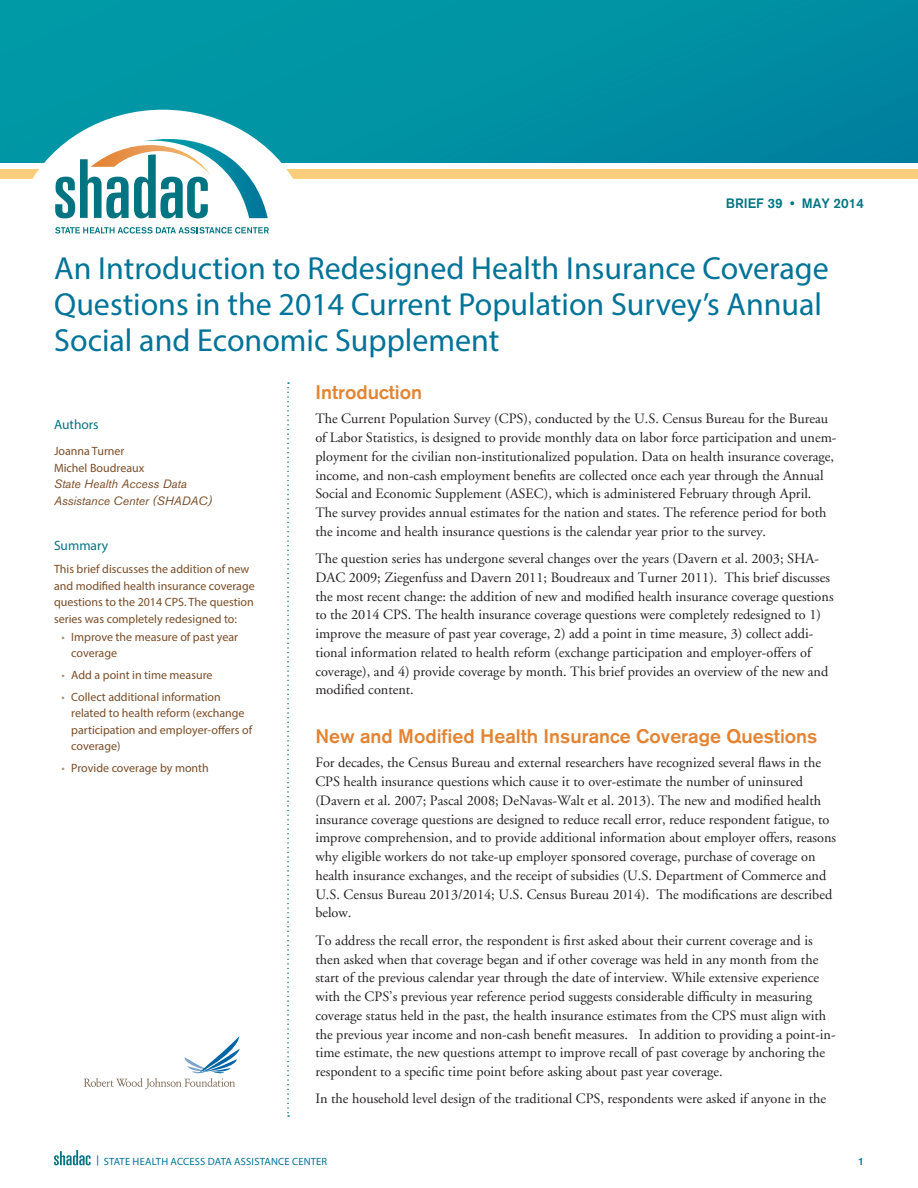
<style>
.page{position:relative;width:918px;height:1188px;background:#fff}
.page>*{position:absolute;margin:0;border:0;box-sizing:border-box;transform-origin:0 0}
.Main_Title{font:31.95px/36px "Myriad Pro";color:#007398}
.Subhead_1{font:500 19.5px "Akzidenz Grotesk BE";color:#e28433}
.Body_Copy{font:14.25px/18.8px "Adobe Garamond";color:#231f20}
.Volume_Date{font:500 13.5px "Akzidenz Grotesk BE";color:#007481}
.t1{font:13.5px "Myriad Pro";color:#007481}
.Summary_Text{font:12px/16.5px "Myriad Pro";color:#7a4d28}
.Author_Title__cove{font:italic 12px/16.5px "Akzidenz Grotesk BE";color:#7a4d28}
.t2{font:10.5px "Myriad Pro";letter-spacing:.02em;color:#007398}
.t3{font:500 10.5px "Akzidenz Grotesk BE";color:#007398}
.s1{font-family:"Myriad Pro";font-style:normal}
.s2{color:#b39078}
</style>
<div class="page">
<div style="left:0;top:169px;width:918px;height:10px;background:#f9ce7d"></div>
<div style="left:0;top:0;width:918px;height:163px;background:linear-gradient(to right,#009ca7,#0087a0)"></div>
<svg style="left:54px;top:1150px;width:37px;height:15px"></svg>
<svg style="left:287px;top:382px;width:2px;height:735px"></svg>
<svg style="left:55px;top:227px;width:214px;height:7px"></svg>
<svg style="left:27px;top:110px;width:271px;height:108px"></svg>
<svg style="left:84px;top:1036px;width:156px;height:53px"></svg>
<p class="Volume_Date" style="left:726px;top:195px;width:140px">BRIEF 39 • MAY 2014</p>
<p class="Main_Title" style="left:54px;top:250px;width:776px">An Introduction to Redesigned Health Insurance Coverage<br>Questions in the 2014 Current Population Survey’s Annual<br>Social and Economic Supplement</p>
<p class="t1" style="left:54px;top:416px;width:46px">Authors</p>
<p class="Author_Title__cove" style="left:54px;top:443px;width:160px"><span class="s1">Joanna Turner<br>Michel Boudreaux<br></span>State Health Access Data<br>Assistance Center (SHADAC)</p>
<p class="t1" style="left:54px;top:537px;width:56px">Summary</p>
<p class="Summary_Text" style="left:54px;top:561px;width:202px">This brief discusses the addition of new and modified health insurance coverage questions to the 2014 CPS. The question series was completely redesigned to:</p>
<p class="Summary_Text" style="left:71px;top:628px;width:168px;text-indent:-10px"><span class="s2">•</span> Improve the measure of past year coverage</p>
<p class="Summary_Text" style="left:62px;top:667px;width:153px"><span class="s2">•</span> Add a point in time measure</p>
<p class="Summary_Text" style="left:71px;top:688px;width:182px;text-indent:-10px"><span class="s2">•</span> Collect additional information related to health reform (exchange participation and employer-offers of coverage)</p>
<p class="Summary_Text" style="left:62px;top:760px;width:149px"><span class="s2">•</span> Provide coverage by month</p>
<p class="Subhead_1" style="left:315px;top:380px;width:108px">Introduction</p>
<p class="Body_Copy" style="left:315px;top:410px;width:523px">The Current Population Survey (CPS), conducted by the U.S. Census Bureau for the Bureau of Labor Statistics, is designed to provide monthly data on labor force participation and unem&shy;ployment for the civilian non-institutionalized population. Data on health insurance coverage, income, and non-cash employment benefits are collected once each year through the Annual Social and Economic Supplement (ASEC), which is administered February through April.<br>The survey provides annual estimates for the nation and states. The reference period for both the income and health insurance questions is the calendar year prior to the survey.</p>
<p class="Body_Copy" style="left:315px;top:550px;width:520px">The question series has undergone several changes over the years (Davern et al. 2003; SHA-DAC 2009; Ziegenfuss and Davern 2011; Boudreaux and Turner 2011). This brief discusses the most recent change: the addition of new and modified health insurance coverage questions to the 2014 CPS. The health insurance coverage questions were completely redesigned to 1) improve the measure of past year coverage, 2) add a point in time measure, 3) collect addi&shy;tional information related to health reform (exchange participation and employer-offers of coverage), and 4) provide coverage by month. This brief provides an overview of the new and modified content.</p>
<p class="Subhead_1" style="left:315px;top:724px;width:504px">New and Modified Health Insurance Coverage Questions</p>
<p class="Body_Copy" style="left:315px;top:754px;width:522px">For decades, the Census Bureau and external researchers have recognized several flaws in the CPS health insurance questions which cause it to over-estimate the number of uninsured (Davern et al. 2007; Pascal 2008; DeNavas-Walt et al. 2013). The new and modified health insurance coverage questions are designed to reduce recall error, reduce respondent fatigue, to improve comprehension, and to provide additional information about employer offers, reasons why eligible workers do not take-up employer sponsored coverage, purchase of coverage on health insurance exchanges, and the receipt of subsidies (U.S. Department of Commerce and U.S. Census Bureau 2013/2014; U.S. Census Bureau 2014). The modifications are described below.</p>
<p class="Body_Copy" style="left:315px;top:931px;width:522px">To address the recall error, the respondent is first asked about their current coverage and is then asked when that coverage began and if other coverage was held in any month from the start of the previous calendar year through the date of interview. While extensive experience with the CPS’s previous year reference period suggests considerable difficulty in measuring coverage status held in the past, the health insurance estimates from the CPS must align with the previous year income and non-cash benefit measures. In addition to providing a point-in&shy;time estimate, the new questions attempt to improve recall of past coverage by anchoring the respondent to a specific time point before asking about past year coverage.</p>
<p class="Body_Copy" style="left:315px;top:1090px;width:512px">In the household level design of the traditional CPS, respondents were asked if anyone in the</p>
<p class="t2" style="left:96px;top:1155px;width:232px"><sup>|</sup> STATE HEALTH ACCESS DATA ASSISTANCE CENTER</p>
<p class="t3" style="left:858px;top:1155px;width:7px">1</p>
</div>
